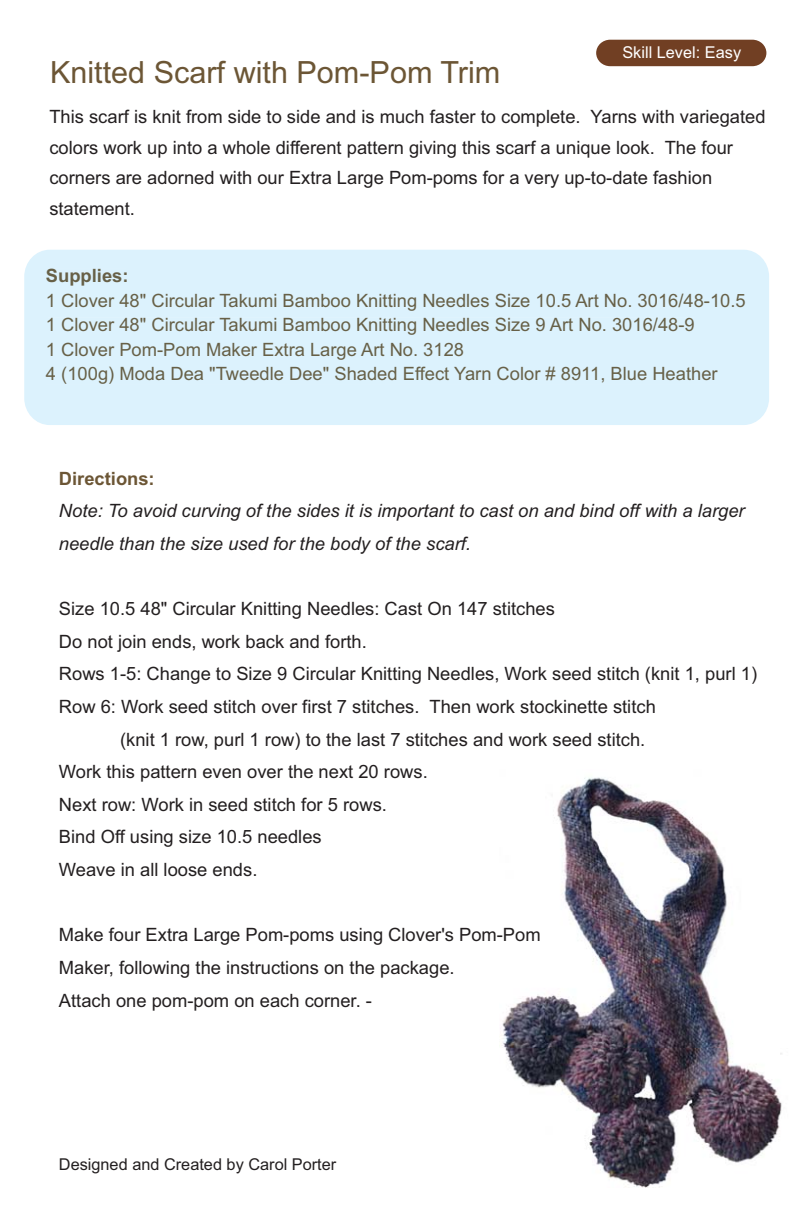
<style>
.page{position:relative;width:792px;height:1224px;background:#fff}
.page>*{position:absolute;margin:0;border:0;box-sizing:border-box;transform-origin:0 0}
.t1{font:30.6px "Arial";color:#6c5635}
.t2{font:18.4px/30.6px "Arial";color:#231f20}
.t3{font:18.4px/24.4px "Arial";color:#676047}
.t4{font:italic 18.4px/32.6px "Arial";color:#231f20}
.t5{font:700 18.4px "Arial";color:#6c5635}
.t6{font:700 18.4px "Arial";color:#676047}
.t7{font:16.4px "Arial";color:#231f20}
.t8{font:16.4px "Arial";color:#fff}
</style>
<div class="page">
<img style="left:499px;top:777px;width:283px;height:411px">
<svg style="left:596px;top:39px;width:171px;height:28px;background:#7d5037"></svg>
<div style="left:24px;top:250px;width:745px;height:175px;background:#dcf2fd"></div>
<div style="left:47px;top:269px;width:80px;height:17px;background:#dcf2fd"></div>
<div style="left:48px;top:293px;width:697px;height:18px;background:#dcf2fd"></div>
<div style="left:48px;top:318px;width:647px;height:17px;background:#dcf2fd"></div>
<div style="left:48px;top:342px;width:415px;height:18px;background:#dcf2fd"></div>
<div style="left:46px;top:367px;width:672px;height:17px;background:#dcf2fd"></div>
<h1 class="t1" style="left:50px;top:55px;width:452px">Knitted Scarf with Pom-Pom Trim</h1>
<p class="t8" style="left:622px;top:43px;width:120px">Skill Level: Easy</p>
<p class="t2" style="left:49px;top:102px;width:718px">This scarf is knit from side to side and is much faster to complete. Yarns with variegated colors work up into a whole different pattern giving this scarf a unique look. The four corners are adorned with our Extra Large Pom-poms for a very up-to-date fashion statement.</p>
<p class="t6" style="left:46px;top:266px;width:84px">Supplies:</p>
<p class="t3" style="left:46px;top:288px;width:701px">1 Clover 48" Circular Takumi Bamboo Knitting Needles Size 10.5 Art No. 3016/48-10.5<br>1 Clover 48" Circular Takumi Bamboo Knitting Needles Size 9 Art No. 3016/48-9<br>1 Clover Pom-Pom Maker Extra Large Art No. 3128<br>4 (100g) Moda Dea "Tweedle Dee" Shaded Effect Yarn Color # 8911, Blue Heather</p>
<p class="t5" style="left:59px;top:468px;width:97px">Directions:</p>
<p class="t4" style="left:59px;top:494px;width:687px">Note: To avoid curving of the sides it is important to cast on and bind off with a larger needle than the size used for the body of the scarf.</p>
<p class="t2" style="left:59px;top:593px;width:498px">Size 10.5 48" Circular Knitting Needles: Cast On 147 stitches</p>
<p class="t2" style="left:59px;top:626px;width:310px">Do not join ends, work back and forth.</p>
<p class="t2" style="left:59px;top:659px;width:700px">Rows 1-5: Change to Size 9 Circular Knitting Needles, Work seed stitch (knit 1, purl 1)</p>
<p class="t2" style="left:59px;top:691px;width:598px">Row 6: Work seed stitch over first 7 stitches. Then work stockinette stitch</p>
<p class="t2" style="left:120px;top:724px;width:527px">(knit 1 row, purl 1 row) to the last 7 stitches and work seed stitch.</p>
<p class="t2" style="left:59px;top:756px;width:370px">Work this pattern even over the next 20 rows.</p>
<p class="t2" style="left:59px;top:789px;width:330px">Next row: Work in seed stitch for 5 rows.</p>
<p class="t2" style="left:59px;top:822px;width:264px">Bind Off using size 10.5 needles</p>
<p class="t2" style="left:59px;top:854px;width:200px">Weave in all loose ends.</p>
<p class="t2" style="left:59px;top:919px;width:483px;line-height:32.6px">Make four Extra Large Pom-poms using Clover's Pom-Pom<br>Maker, following the instructions on the package.<br>Attach one pom-pom on each corner. -</p>
<p class="t7" style="left:59px;top:1155px;width:279px">Designed and Created by Carol Porter</p>
</div>
